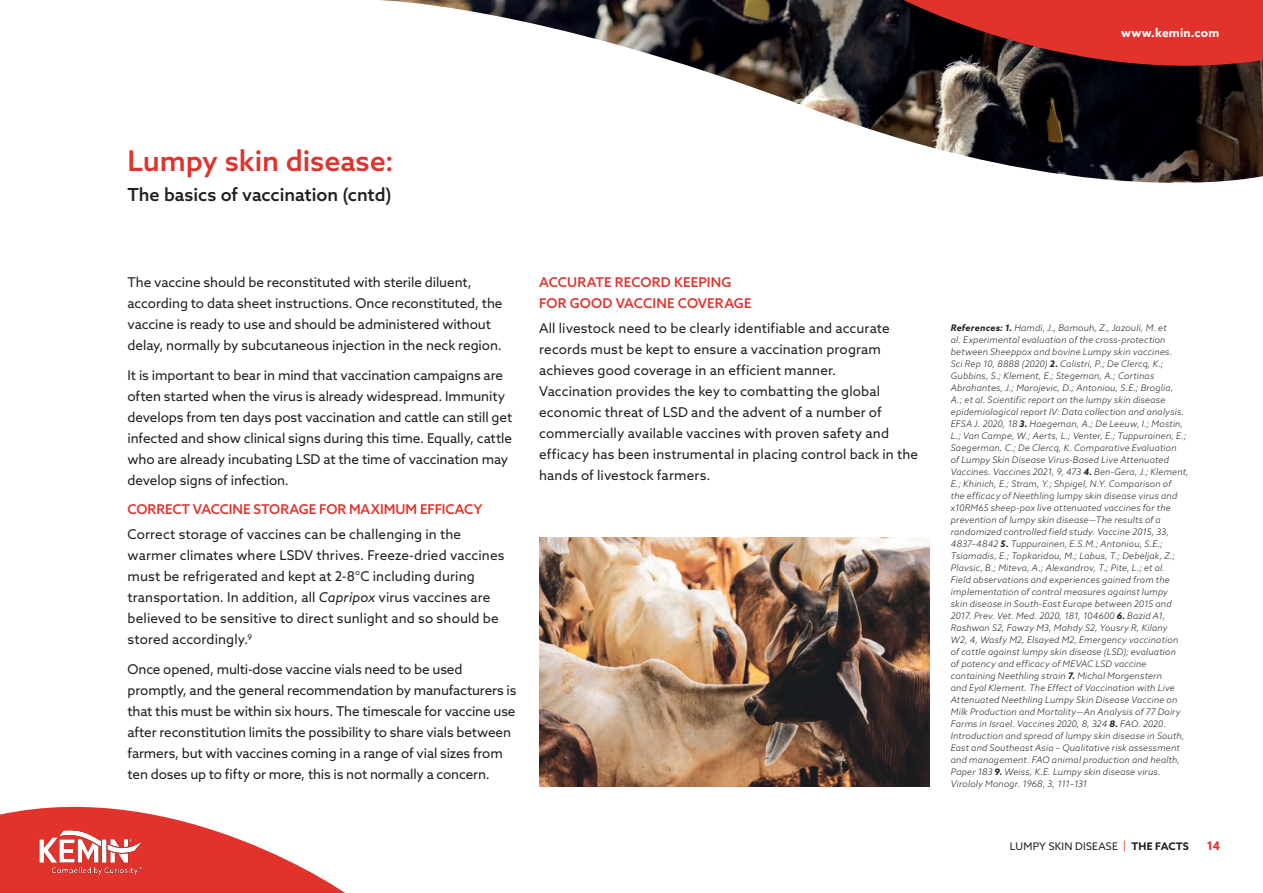
<style>
.page{position:relative;width:1263px;height:893px;background:#fff}
.page>*{position:absolute;margin:0;border:0;box-sizing:border-box;transform-origin:0 0}
.t1{font:500 28.5px "Azo Sans";letter-spacing:-.005em;color:#e1322c}
.t2{font:500 18px "Azo Sans";letter-spacing:-.005em;color:#231f20}
.t3{font:13.5px/21px "Azo Sans";letter-spacing:-.005em;color:#231f20}
.t4{font:500 13.5px/21px "Azo Sans";color:#e1322c}
.t5{font:700 12px "Azo Sans";letter-spacing:.015em;color:#fff}
.t6{font:700 12px "Azo Sans";color:#e1322c}
.t7{font:10.5px "Azo Sans";letter-spacing:.02em;color:#231f20}
.t8{font:italic 300 9px/12px "Azo Sans";letter-spacing:.02em;color:#231f20}
.s1{font-style:italic}
.s2{font-weight:700}
.s3{color:#e1322c}
</style>
<div class="page">
<img style="left:380px;top:0;width:883px;height:183px">
<svg style="left:904px;top:0;width:359px;height:89px"></svg>
<svg style="left:0;top:806px;width:345px;height:87px"></svg>
<img style="left:539px;top:538px;width:390px;height:249px">
<img style="left:40px;top:830px;width:103px;height:44px">
<h3 class="t5" style="left:1121px;top:24px;width:100px">www.kemin.com</h3>
<h1 class="t1" style="left:128px;top:142px;width:267px">Lumpy skin disease:</h1>
<h2 class="t2" style="left:128px;top:183px;width:266px">The basics of vaccination (cntd)</h2>
<p class="t3" style="left:128px;top:272px;width:376px">The vaccine should be reconstituted with sterile diluent, according to data sheet instructions. Once reconstituted, the vaccine is ready to use and should be administered without delay, normally by subcutaneous injection in the neck region.</p>
<p class="t3" style="left:128px;top:364px;width:386px">It is important to bear in mind that vaccination campaigns are often started when the virus is already widespread. Immunity develops from ten days post vaccination and cattle can still get infected and show clinical signs during this time. Equally, cattle who are already incubating LSD at the time of vaccination may develop signs of infection.</p>
<h3 class="t4" style="left:128px;top:499px;width:356px">CORRECT VACCINE STORAGE FOR MAXIMUM EFFICACY</h3>
<p class="t3" style="left:128px;top:524px;width:378px">Correct storage of vaccines can be challenging in the warmer climates where LSDV thrives. Freeze-dried vaccines must be refrigerated and kept at 2-8°C including during transportation. In addition, all <span class="s1">Capripox</span> virus vaccines are believed to be sensitive to direct sunlight and so should be stored accordingly.<sup>9</sup></p>
<p class="t3" style="left:128px;top:658px;width:390px">Once opened, multi-dose vaccine vials need to be used promptly, and the general recommendation by manufacturers is that this must be within six hours. The timescale for vaccine use after reconstitution limits the possibility to share vials between farmers, but with vaccines coming in a range of vial sizes from ten doses up to fifty or more, this is not normally a concern.</p>
<h3 class="t4" style="left:539px;top:272px;width:214px">ACCURATE RECORD KEEPING<br>FOR GOOD VACCINE COVERAGE</h3>
<p class="t3" style="left:539px;top:318px;width:380px">All livestock need to be clearly identifiable and accurate records must be kept to ensure a vaccination program achieves good coverage in an efficient manner.<br>Vaccination provides the key to combatting the global economic threat of LSD and the advent of a number of commercially available vaccines with proven safety and efficacy has been instrumental in placing control back in the hands of livestock farmers.</p>
<p class="t8" style="left:951px;top:321px;width:240px"><span class="s2">References: 1.</span> Hamdi, J., Bamouh, Z., Jazouli, M. et<br>al. Experimental evaluation of the cross-protection between Sheeppox and bovine Lumpy skin vaccines.<br>Sci Rep 10, 8888 (2020) <span class="s2">2.</span> Calistri, P.; De Clercq, K.; Gubbins, S.; Klement, E.; Stegeman, A.; Cortinas Abrahantes, J.; Marojevic, D.; Antoniou, S.E.; Broglia,<br>A.; et al. Scientific report on the lumpy skin disease epidemiological report IV: Data collection and analysis.<br>EFSA J. 2020, 18 <span class="s2">3.</span> Haegeman, A.; De Leeuw, I.; Mostin, L.; Van Campe, W.; Aerts, L.; Venter, E.; Tuppurainen, E.; Saegerman, C.; De Clercq, K. Comparative Evaluation<br>of Lumpy Skin Disease Virus-Based Live Attenuated Vaccines. Vaccines 2021, 9, 473 <span class="s2">4.</span> Ben-Gera, J.; Klement, E.; Khinich, E.; Stram, Y.; Shpigel, N.Y. Comparison of<br>the efficacy of Neethling lumpy skin disease virus and x10RM65 sheep-pox live attenuated vaccines for the prevention of lumpy skin disease—The results of a randomized controlled field study. Vaccine 2015, 33, 4837–4842 <span class="s2">5.</span> Tuppurainen, E.S.M.; Antoniou, S.E.; Tsiamadis, E.; Topkaridou, M.; Labus, T.; Debeljak, Z.; Plavsic, B.; Miteva, A.; Alexandrov, T.; Pite, L.; et al.<br>Field observations and experiences gained from the implementation of control measures against lumpy<br>skin disease in South-East Europe between 2015 and 2017. Prev. Vet. Med. 2020, 181, 104600 <span class="s2">6.</span> Bazid A1, Rashwan S2, Fawzy M3, Mahdy S2, Yousry R, Kilany<br>W2, 4, Wasfy M2, Elsayed M2, Emergency vaccination of cattle against lumpy skin disease (LSD); evaluation<br>of potency and efficacy of MEVAC LSD vaccine containing Neethling strain <span class="s2">7.</span> Michal Morgenstern<br>and Eyal Klement. The Effect of Vaccination with Live Attenuated Neethling Lumpy Skin Disease Vaccine on Milk Production and Mortality—An Analysis of 77 Dairy Farms in Israel. Vaccines 2020, 8, 324 <span class="s2">8.</span> FAO. 2020.<br>Introduction and spread of lumpy skin disease in South, East and Southeast Asia – Qualitative risk assessment and management. FAO animal production and health, Paper 183 <span class="s2">9.</span> Weiss, K.E. Lumpy skin disease virus.<br>Virololy Monogr. 1968, 3, 111–131</p>
<p class="t7" style="left:1010px;top:840px;width:181px">LUMPY SKIN DISEASE <span class="s3">|</span> <span class="s2">THE FACTS</span></p>
<h3 class="t6" style="left:1207px;top:838px;width:15px">14</h3>
</div>
